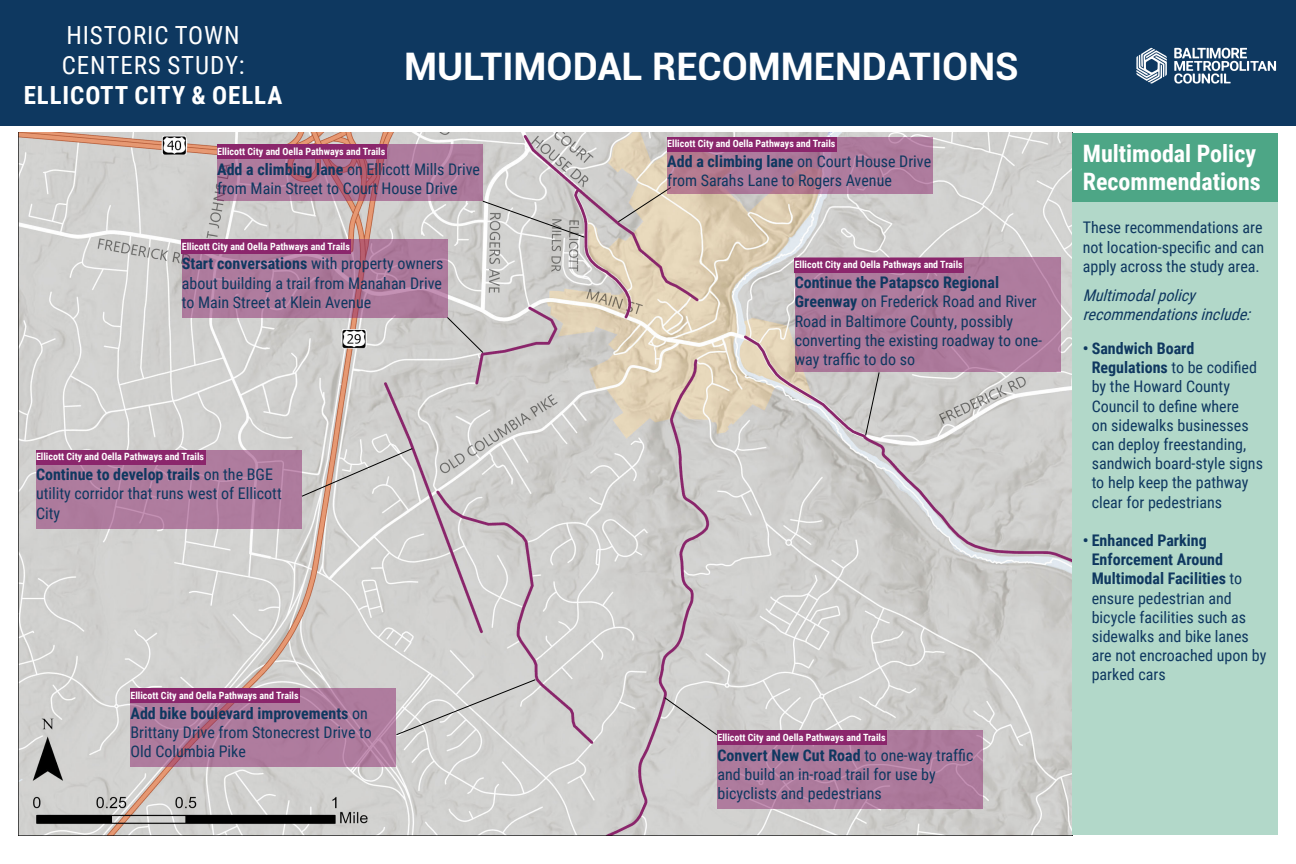
<style>
.page{position:relative;width:1296px;height:864px;background:#fff}
.page>*{position:absolute;margin:0;border:0;box-sizing:border-box;transform-origin:0 0}
.Board_title{font:700 38px "Roboto";color:#fff}
.Project_title{font:25px "Roboto Condensed";letter-spacing:.035em;color:#fff}
.Project_title-2{font:700 25px "Roboto Condensed";letter-spacing:.035em;color:#fff}
.t1{font:700 24px/28.8px "Roboto Condensed";color:#fff}
.Interactive_text{font:16px/19.2px "Roboto Condensed";color:#0f3860}
.Interactive_text-2{font:italic 16px/19.2px "Roboto Condensed";color:#0f3860}
.t2{font:700 10px "Roboto Condensed";color:#fff}
.s1{font-weight:700}
</style>
<div class="page">
<img style="left:18px;top:133px;width:1054px;height:702px">
<svg style="left:217px;top:145px;width:266px;height:56px;background:#ad7696"></svg>
<svg style="left:130px;top:688px;width:266px;height:79px;background:#ae7b9c"></svg>
<svg style="left:36px;top:450px;width:266px;height:78px;background:#ae7b9d"></svg>
<svg style="left:182px;top:239px;width:266px;height:78px;background:#ae7a9b"></svg>
<svg style="left:664px;top:697px;width:54px;height:38px;background:#cac9c8"></svg>
<svg style="left:865px;top:372px;width:15px;height:64px"></svg>
<svg style="left:618px;top:187px;width:53px;height:35px;background:#d5cbb8"></svg>
<div style="left:0;top:0;width:1296px;height:126px;background:#0e3860"></div>
<img style="left:1136px;top:47px;width:141px;height:37px">
<div style="left:1073px;top:201px;width:205px;height:634px;background:#b2d8c9"></div>
<div style="left:717px;top:731px;width:266px;height:78px;background:#ad7a9c"></div>
<div style="left:795px;top:258px;width:265px;height:114px;background:#ad7b9d"></div>
<div style="left:717px;top:731px;width:170px;height:14px;background:#8b266c"></div>
<div style="left:795px;top:258px;width:169px;height:14px;background:#8b266c"></div>
<svg style="left:667px;top:137px;width:266px;height:57px;background:#ae7998"></svg>
<div style="left:667px;top:137px;width:170px;height:14px;background:#8b266c"></div>
<div style="left:1073px;top:133px;width:205px;height:68px;background:#4da686"></div>
<svg style="left:482px;top:201px;width:103px;height:37px;background:#c6c4c3"></svg>
<svg style="left:396px;top:679px;width:140px;height:56px;background:#d0cfce"></svg>
<svg style="left:301px;top:448px;width:112px;height:49px;background:#cfcac7"></svg>
<svg style="left:447px;top:317px;width:37px;height:36px"></svg>
<div style="left:217px;top:145px;width:169px;height:14px;background:#8b266c"></div>
<div style="left:130px;top:688px;width:170px;height:15px;background:#8b266c"></div>
<div style="left:36px;top:450px;width:169px;height:14px;background:#8b266c"></div>
<div style="left:182px;top:239px;width:169px;height:14px;background:#8b266c"></div>
<p class="Project_title" style="left:66px;top:18px;width:175px">HISTORIC TOWN</p>
<p class="Project_title" style="left:62px;top:48px;width:184px">CENTERS STUDY:</p>
<p class="Project_title-2" style="left:24px;top:78px;width:260px">ELLICOTT CITY &amp; OELLA</p>
<p class="Board_title" style="left:404px;top:40px;width:616px">MULTIMODAL RECOMMENDATIONS</p>
<h2 class="t2" style="left:217px;top:144px;width:170px">Ellicott City and Oella Pathways and Trails</h2>
<p class="Interactive_text" style="left:217px;top:159px;width:264px"><span class="s1">Add a climbing lane</span> on Ellicott Mills Drive from Main Street to Court House Drive</p>
<h2 class="t2" style="left:182px;top:239px;width:170px">Ellicott City and Oella Pathways and Trails</h2>
<p class="Interactive_text" style="left:182px;top:253px;width:263px;text-align:justify"><span class="s1">Start conversations</span> with property owners about building a trail from Manahan Drive to Main Street at Klein Avenue</p>
<h2 class="t2" style="left:36px;top:450px;width:170px">Ellicott City and Oella Pathways and Trails</h2>
<p class="Interactive_text" style="left:36px;top:464px;width:247px"><span class="s1">Continue to develop trails</span> on the BGE utility corridor that runs west of Ellicott<br>City</p>
<h2 class="t2" style="left:130px;top:688px;width:170px">Ellicott City and Oella Pathways and Trails</h2>
<p class="Interactive_text" style="left:130px;top:703px;width:243px"><span class="s1">Add bike boulevard improvements</span> on<br>Brittany Drive from Stonecrest Drive to<br>Old Columbia Pike</p>
<h2 class="t2" style="left:667px;top:137px;width:170px">Ellicott City and Oella Pathways and Trails</h2>
<p class="Interactive_text" style="left:667px;top:151px;width:265px"><span class="s1">Add a climbing lane</span> on Court House Drive from Sarahs Lane to Rogers Avenue</p>
<h2 class="t2" style="left:795px;top:258px;width:170px">Ellicott City and Oella Pathways and Trails</h2>
<p class="Interactive_text" style="left:795px;top:272px;width:249px"><span class="s1">Continue the Patapsco Regional<br>Greenway</span> on Frederick Road and River<br>Road in Baltimore County, possibly converting the existing roadway to one&shy;way traffic to do so</p>
<h2 class="t2" style="left:717px;top:731px;width:170px">Ellicott City and Oella Pathways and Trails</h2>
<p class="Interactive_text" style="left:717px;top:745px;width:258px"><span class="s1">Convert New Cut Road</span> to one-way traffic and build an in-road trail for use by bicyclists and pedestrians</p>
<h2 class="t1" style="left:1083px;top:138px;width:179px">Multimodal Policy<br>Recommendations</h2>
<p class="Interactive_text" style="left:1083px;top:218px;width:183px;text-align:justify">These recommendations are not location-specific and can apply across the study area.</p>
<p class="Interactive_text-2" style="left:1083px;top:285px;width:174px">Multimodalpolicy recommendationsinclude:</p>
<p class="Interactive_text" style="left:1092px;top:338px;width:173px;text-indent:-9px"><span class="s1">• Sandwich Board<br>Regulations</span> to be codified by the Howard County<br>Council to define where<br>on sidewalks businesses can deploy freestanding, sandwich board-style signs to help keep the pathway clear for pedestrians</p>
<p class="Interactive_text" style="left:1092px;top:530px;width:176px;text-indent:-9px"><span class="s1">• Enhanced Parking<br>Enforcement Around<br>Multimodal Facilities</span> to ensure pedestrian and bicycle facilities such as sidewalks and bike lanes are not encroached upon by parked cars</p>
</div>
